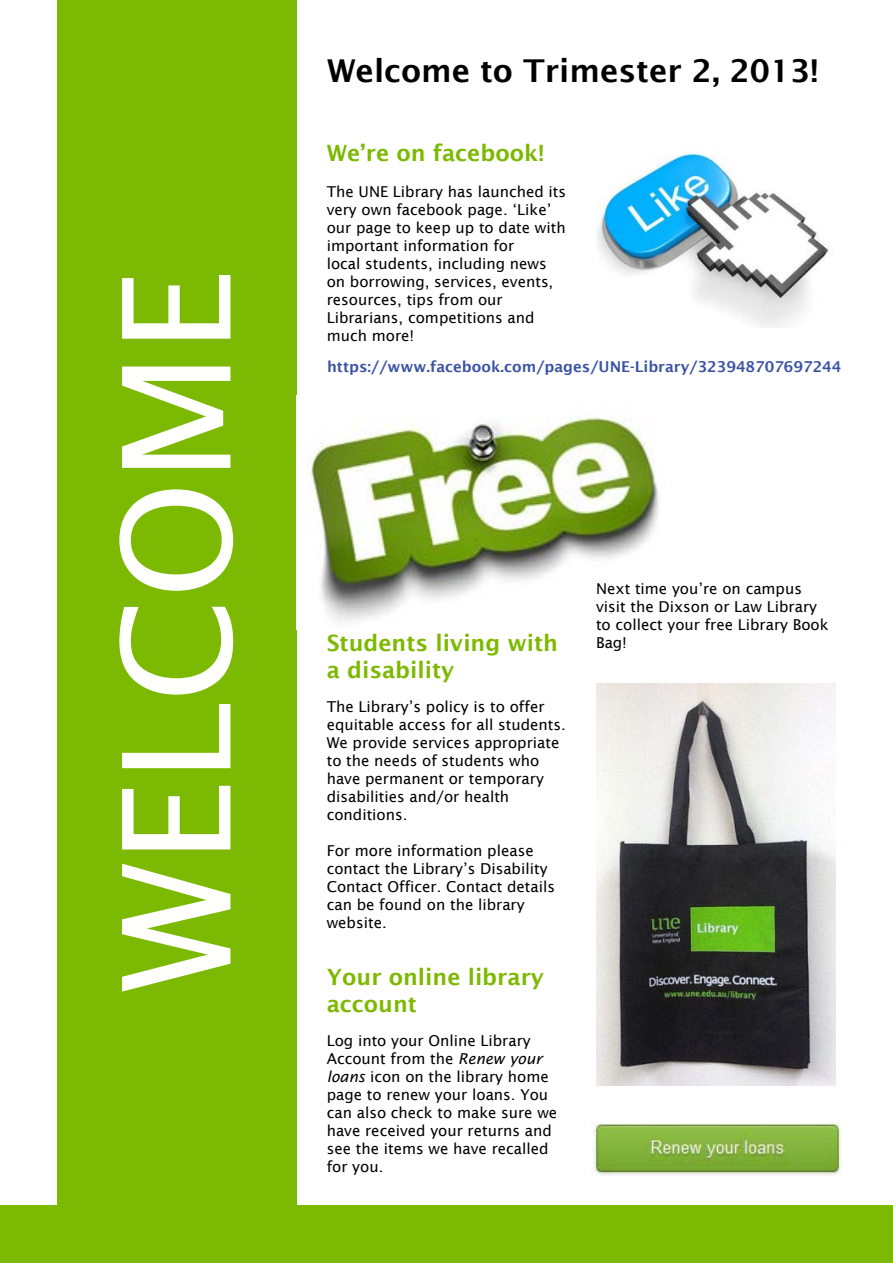
<style>
.page{position:relative;width:893px;height:1263px;background:#fff}
.page>*{position:absolute;margin:0;border:0;box-sizing:border-box;transform-origin:0 0}
.t1{font:150px "Lucida Sans";color:#fffffe}
.t2{font:600 31.5px "Lucida Sans";color:#000}
.t3{font:600 22.5px/27px "Lucida Sans";color:#7db900}
.t4{font:600 22.5px "Lucida Sans";color:#7bb902}
.t5{font:15px/18px "Lucida Sans";color:#010000}
.t6{font:600 15px "Lucida Sans";color:#3a53a4}
.s1{font-style:italic}
</style>
<div class="page">
<div style="left:57px;top:0;width:240px;height:1263px;background:#7bb902"></div>
<div style="left:0;top:1205px;width:893px;height:58px;background:#7bb902"></div>
<img style="left:311px;top:417px;width:348px;height:205px">
<img style="left:596px;top:683px;width:240px;height:402px">
<img style="left:596px;top:153px;width:233px;height:174px">
<img style="left:592px;top:1123px;width:249px;height:53px">
<h1 class="t1" style="left:91px;top:992px;width:722px;rotate:-90deg">WELCOME</h1>
<h2 class="t2" style="left:327px;top:52px;width:493px">Welcome to Trimester 2, 2013!</h2>
<h3 class="t4" style="left:327px;top:140px;width:219px">We’re on facebook!</h3>
<p class="t5" style="left:327px;top:183px;width:241px">The UNE Library has launched its very own facebook page. ‘Like’ our page to keep up to date with important information for<br>local students, including news on borrowing, services, events, resources, tips from our<br>Librarians, competitions and much more!</p>
<p class="t6" style="left:327px;top:358px;width:516px">https://www.facebook.com/pages/UNE-Library/323948707697244</p>
<h3 class="t3" style="left:327px;top:629px;width:233px">Students living with a disability</h3>
<p class="t5" style="left:327px;top:698px;width:241px">The Library’s policy is to offer equitable access for all students.<br>We provide services appropriate to the needs of students who have permanent or temporary disabilities and/or health conditions.</p>
<p class="t5" style="left:327px;top:842px;width:230px">For more information please contact the Library’s Disability<br>Contact Officer. Contact details can be found on the library website.</p>
<h3 class="t3" style="left:327px;top:963px;width:219px">Your online library account</h3>
<p class="t5" style="left:327px;top:1031px;width:232px">Log into your Online Library<br>Account from the <span class="s1">Renew your loans</span> icon on the library home page to renew your loans. You can also check to make sure we have received your returns and see the items we have recalled for you.</p>
<p class="t5" style="left:596px;top:580px;width:234px">Next time you’re on campus visit the Dixson or Law Library to collect your free Library Book<br>Bag!</p>
</div>
